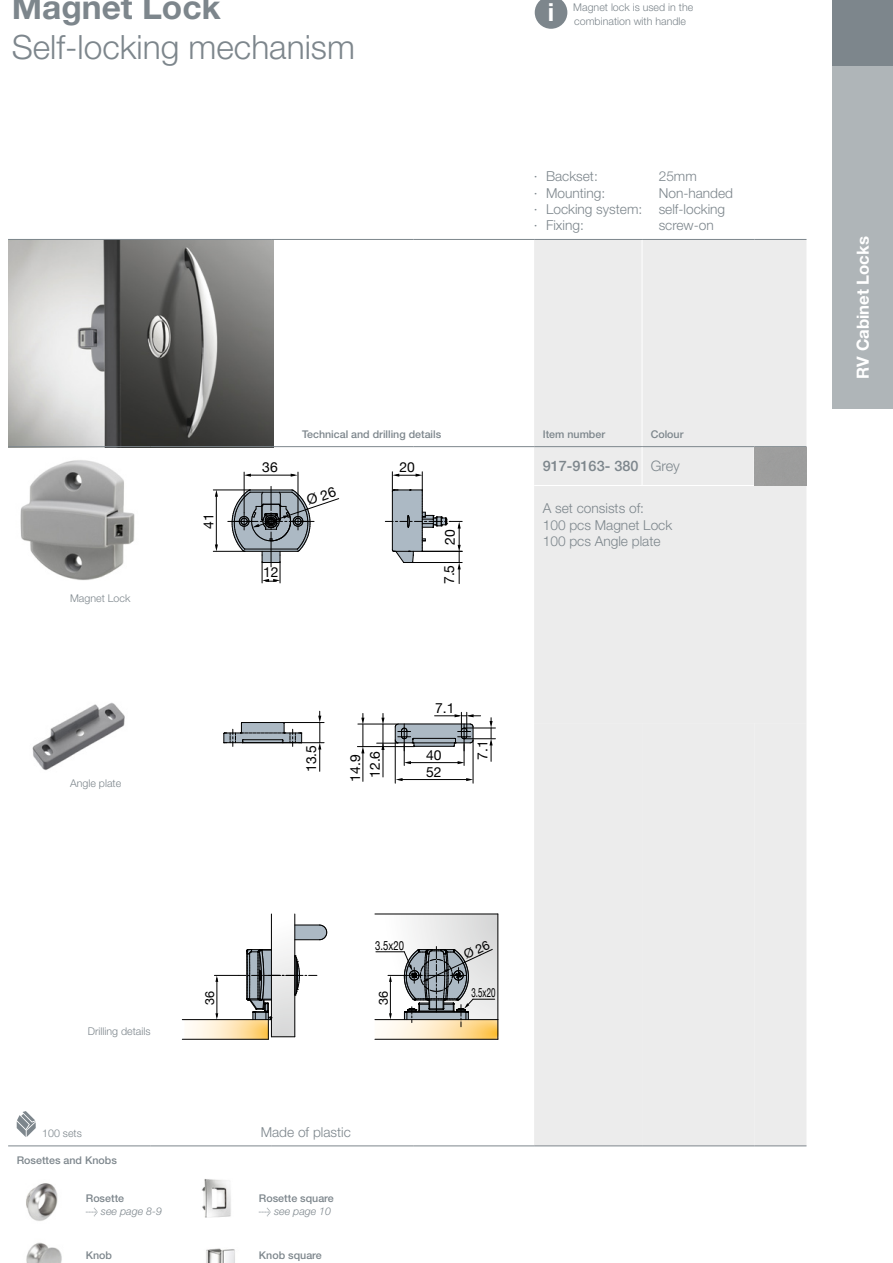
<style>
.page{position:relative;width:893px;height:1263px;background:#fff}
.page>*{position:absolute;margin:0;border:0;box-sizing:border-box;transform-origin:0 0}
.t1{font:300 33.45px "Helvetica Neue LT Pro";color:#7d868c}
.t2{font:700 33.45px "Helvetica Neue LT Pro";color:#7d868c}
.t3{font:700 24.9px "Helvetica Neue LT Pro";color:#fff}
.t4{font:700 16.8px "Helvetica Neue LT Pro";color:#fff}
.t5{font:500 14.4px "Helvetica Neue LT Pro";color:#7d868c}
.t6{font:13.95px/17px "Helvetica Neue";color:#000}
.t7{font:300 13.65px/16.5px "Helvetica Neue LT Pro";color:#7d868c}
.t8{font:12.6px "Helvetica Neue";color:#000;scale:.63 1}
.t9{font:12.6px "Helvetica Neue";color:#000;scale:.75 1}
.t10{font:12.6px "Helvetica Neue";color:#000}
.t11{font:500 10.65px/12.8px "Helvetica Neue LT Pro";color:#7d868c}
.t12{font:300 10.65px/14.5px "Helvetica Neue LT Pro";color:#7d868c}
.t13{font:italic 300 10.65px/12.8px "Helvetica Neue LT Pro";color:#7d868c}
.s1{font-weight:300}
.s2{font-weight:500;font-style:normal}
.s3{font-family:"Meta Plus Normal";font-weight:400;font-style:normal}
.s4{font-family:"Meta Plus Normal";font-weight:400}
.s5{font-weight:300;font-style:italic}
</style>
<div class="page">
<img style="left:12px;top:447px;width:167px;height:133px">
<img style="left:32px;top:702px;width:93px;height:68px">
<div style="left:271px;top:914px;width:24px;height:123px;background:#fbfbfb"></div>
<hr style="left:182px;top:1019px;width:86px;height:1px;background:#000">
<hr style="left:182px;top:1039px;width:86px;height:1px;background:#000">
<svg style="left:296px;top:925px;width:31px;height:15px"></svg>
<hr style="left:295px;top:914px;width:1px;height:123px;background:#000">
<hr style="left:271px;top:914px;width:1px;height:123px;background:#000">
<hr style="left:375px;top:1039px;width:123px;height:1px;background:#000">
<svg style="left:184px;top:949px;width:133px;height:90px"></svg>
<hr style="left:248px;top:475px;width:46px;height:1px;background:#000">
<hr style="left:298px;top:472px;width:1px;height:41px;background:#000">
<hr style="left:244px;top:472px;width:1px;height:41px;background:#000">
<hr style="left:216px;top:494px;width:1px;height:54px;background:#000">
<hr style="left:213px;top:551px;width:32px;height:1px;background:#000">
<hr style="left:213px;top:490px;width:37px;height:1px;background:#000">
<svg style="left:215px;top:544px;width:3px;height:7px"></svg>
<svg style="left:215px;top:490px;width:3px;height:7px"></svg>
<svg style="left:244px;top:474px;width:7px;height:3px"></svg>
<svg style="left:291px;top:474px;width:7px;height:3px"></svg>
<hr style="left:283px;top:722px;width:41px;height:1px;background:#000">
<hr style="left:293px;top:742px;width:31px;height:1px;background:#000">
<svg style="left:224px;top:722px;width:79px;height:24px"></svg>
<svg style="left:318px;top:711px;width:3px;height:60px"></svg>
<hr style="left:399px;top:779px;width:70px;height:1px;background:#000">
<hr style="left:395px;top:741px;width:1px;height:42px;background:#000">
<hr style="left:473px;top:741px;width:1px;height:42px;background:#000">
<hr style="left:358px;top:724px;width:39px;height:1px;background:#000">
<hr style="left:357px;top:746px;width:57px;height:1px;background:#000">
<hr style="left:464px;top:728px;width:31px;height:1px;background:#000">
<hr style="left:464px;top:738px;width:31px;height:1px;background:#000">
<svg style="left:396px;top:778px;width:7px;height:3px"></svg>
<svg style="left:466px;top:778px;width:7px;height:3px"></svg>
<svg style="left:489px;top:718px;width:4px;height:43px"></svg>
<hr style="left:363px;top:750px;width:1px;height:31px;background:#000">
<hr style="left:383px;top:744px;width:1px;height:33px;background:#000">
<svg style="left:361px;top:713px;width:3px;height:40px"></svg>
<svg style="left:377px;top:712px;width:104px;height:53px"></svg>
<svg style="left:385px;top:472px;width:77px;height:112px"></svg>
<img style="left:26px;top:1242px;width:36px;height:21px">
<img style="left:26px;top:1183px;width:32px;height:38px">
<svg style="left:535px;top:0;width:32px;height:29px"></svg>
<img style="left:8px;top:240px;width:265px;height:206px">
<div style="left:832px;top:60px;width:61px;height:349px;background:#afb5b8"></div>
<div style="left:832px;top:0;width:61px;height:66px;background:#7d868c"></div>
<div style="left:534px;top:240px;width:272px;height:905px;background:#ececec"></div>
<div style="left:534px;top:447px;width:108px;height:276px;background:#ececec"></div>
<div style="left:642px;top:447px;width:164px;height:698px;background:#ececec"></div>
<div style="left:642px;top:723px;width:112px;height:422px;background:#ececec"></div>
<hr style="left:8px;top:239px;width:143px;height:1px;background:#7d868c">
<hr style="left:151px;top:239px;width:120px;height:1px;background:#7d868c">
<hr style="left:271px;top:239px;width:143px;height:1px;background:#7d868c">
<hr style="left:414px;top:239px;width:120px;height:1px;background:#7d868c">
<hr style="left:8px;top:446px;width:143px;height:1px;background:#7d868c">
<hr style="left:151px;top:446px;width:120px;height:1px;background:#7d868c">
<hr style="left:271px;top:446px;width:143px;height:1px;background:#7d868c">
<hr style="left:414px;top:446px;width:120px;height:1px;background:#7d868c">
<hr style="left:642px;top:240px;width:1px;height:103px;background:#fff">
<hr style="left:642px;top:343px;width:1px;height:103px;background:#fff">
<hr style="left:534px;top:239px;width:108px;height:1px;background:#7d868c">
<hr style="left:642px;top:239px;width:112px;height:1px;background:#7d868c">
<hr style="left:754px;top:239px;width:52px;height:1px;background:#7d868c">
<hr style="left:534px;top:446px;width:108px;height:1px;background:#7d868c">
<hr style="left:642px;top:446px;width:112px;height:1px;background:#7d868c">
<hr style="left:754px;top:446px;width:52px;height:1px;background:#7d868c">
<hr style="left:754px;top:447px;width:1px;height:38px;background:#fff">
<hr style="left:642px;top:447px;width:1px;height:38px;background:#fff">
<hr style="left:534px;top:485px;width:108px;height:1px;background:#fff">
<hr style="left:642px;top:485px;width:112px;height:1px;background:#fff">
<hr style="left:754px;top:485px;width:52px;height:1px;background:#fff">
<hr style="left:8px;top:1145px;width:143px;height:1px;background:#7d868c">
<hr style="left:151px;top:1145px;width:120px;height:1px;background:#7d868c">
<hr style="left:271px;top:1145px;width:143px;height:1px;background:#7d868c">
<hr style="left:414px;top:1145px;width:120px;height:1px;background:#7d868c">
<hr style="left:534px;top:1145px;width:108px;height:1px;background:#7d868c">
<hr style="left:642px;top:1145px;width:112px;height:1px;background:#7d868c">
<hr style="left:754px;top:1145px;width:52px;height:1px;background:#7d868c">
<div style="left:755px;top:447px;width:51px;height:38px;background:#9d9d9d"></div>
<svg style="left:17px;top:1111px;width:19px;height:26px"></svg>
<img style="left:202px;top:1179px;width:29px;height:39px">
<img style="left:206px;top:1248px;width:29px;height:15px">
<svg style="left:375px;top:914px;width:124px;height:125px"></svg>
<svg style="left:228px;top:486px;width:111px;height:97px"></svg>
<h1 class="t2" style="left:12px;top:-14px;width:211px">Magnet Lock</h1>
<h1 class="t1" style="left:12px;top:27px;width:345px">Self-locking mechanism</h1>
<h2 class="t3" style="left:548px;top:-3px;width:8px">i</h2>
<p class="t12" style="left:573px;top:-1px;width:122px">Magnet lock is used in the combination with handle</p>
<p class="t7" style="left:534px;top:168px;width:65px">· Backset:</p>
<p class="t7" style="left:659px;top:168px;width:40px">25mm</p>
<p class="t7" style="left:534px;top:184px;width:73px">· Mounting:</p>
<p class="t7" style="left:534px;top:184px;width:201px;text-indent:125px">Non-handed · Locking system: self-locking<br>· Fixing:</p>
<p class="t7" style="left:659px;top:217px;width:57px">screw-on</p>
<p class="t12" style="left:70px;top:591px;width:62px">Magnet Lock</p>
<p class="t12" style="left:70px;top:775px;width:53px">Angle plate</p>
<p class="t6" style="left:200px;top:529px;width:17px;rotate:-90deg">41</p>
<p class="t6" style="left:262px;top:458px;width:17px">36</p>
<p class="t6" style="left:263px;top:563px;width:17px">12</p>
<p class="t11" style="left:302px;top:428px;width:141px">Technical and drilling details</p>
<p class="t11" style="left:543px;top:428px;width:64px">Item number</p>
<p class="t11" style="left:651px;top:428px;width:34px">Colour</p>
<p class="t6" style="left:399px;top:458px;width:17px">20</p>
<p class="t6" style="left:441px;top:545px;width:17px;rotate:-90deg">20</p>
<p class="t6" style="left:441px;top:584px;width:21px;rotate:-90deg">7.5</p>
<p class="t5" style="left:543px;top:457px;width:139px">917-9163- 380 <span class="s1">Grey</span></p>
<p class="t7" style="left:543px;top:500px;width:131px">A set consists of:<br>100 pcs Magnet Lock<br>100 pcs Angle plate</p>
<p class="t6" style="left:435px;top:700px;width:21px">7.1</p>
<p class="t6" style="left:302px;top:772px;width:29px;rotate:-90deg">13.5</p>
<p class="t6" style="left:426px;top:746px;width:17px">40<br>52</p>
<p class="t6" style="left:474px;top:760px;width:21px;rotate:-90deg">7.1</p>
<p class="t6" style="left:345px;top:781px;width:32px;line-height:19.8px;rotate:-90deg">14.9<br>12.6</p>
<p class="t12" style="left:88px;top:1023px;width:64px">Drilling details</p>
<p class="t9" style="left:375px;top:938px;width:40px">3.5x20</p>
<p class="t10" style="left:202px;top:1005px;width:16px;rotate:-90deg">36</p>
<p class="t10" style="left:376px;top:1005px;width:16px;rotate:-90deg">36</p>
<p class="t8" style="left:472px;top:984px;width:40px">3.5x20</p>
<p class="t12" style="left:42px;top:1126px;width:41px">100 sets</p>
<p class="t7" style="left:261px;top:1124px;width:92px">Made of plastic</p>
<p class="t11" style="left:17px;top:1153px;width:102px">Rosettes and Knobs</p>
<p class="t13" style="left:86px;top:1192px;width:78px"><span class="s2">Rosette<br></span><span class="s3">&gt;</span> see page 8-9</p>
<p class="t11" style="left:259px;top:1192px;width:76px">Rosette square <span class="s4">&gt;</span> <span class="s5">see page 10</span></p>
<p class="t11" style="left:86px;top:1248px;width:28px">Knob</p>
<p class="t11" style="left:259px;top:1248px;width:64px">Knob square</p>
<p class="t4" style="left:852px;top:379px;width:144px;rotate:-90deg">RV Cabinet Locks</p>
</div>
